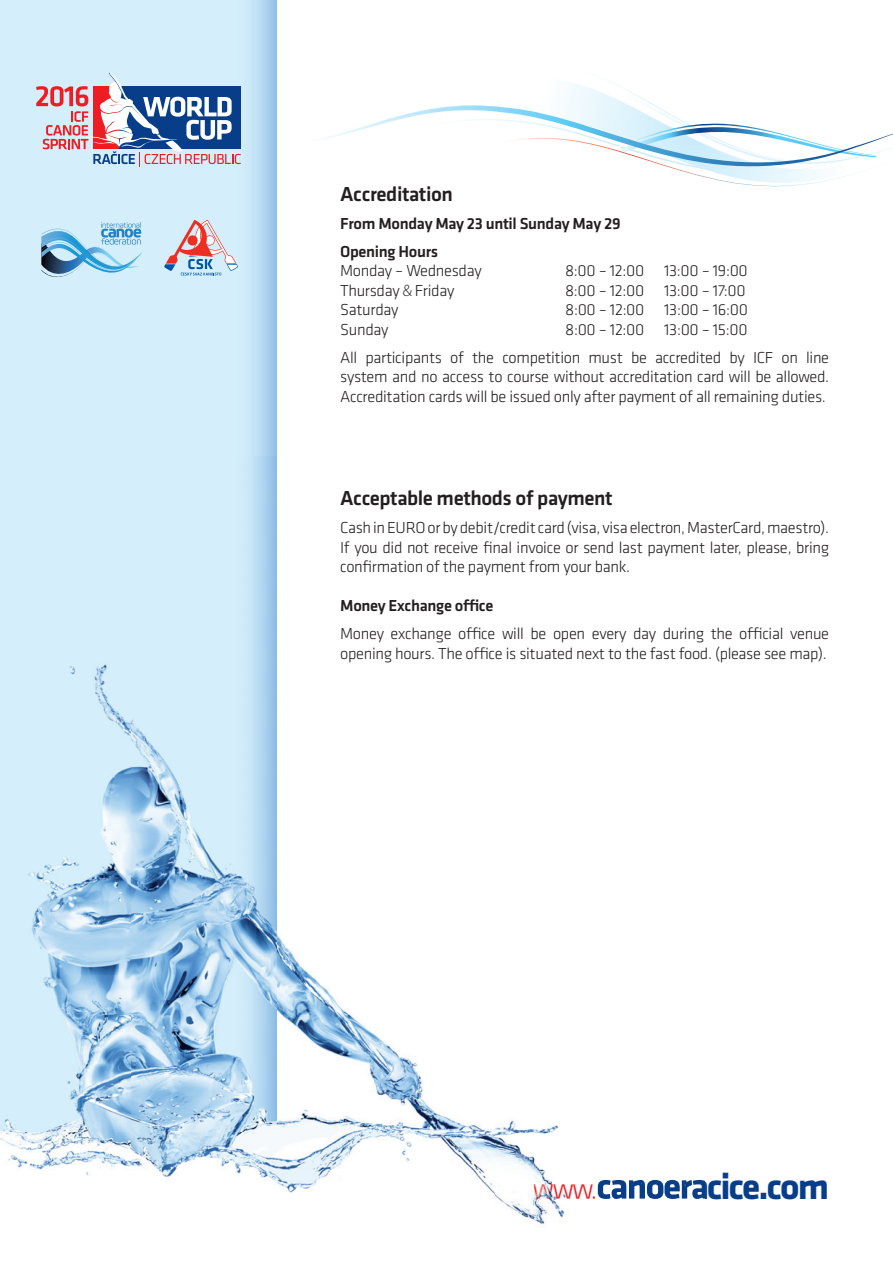
<style>
.page{position:relative;width:893px;height:1263px;background:#fff}
.page>*{position:absolute;margin:0;border:0;box-sizing:border-box;transform-origin:0 0}
.t1{font:700 37.5px "Klavika";letter-spacing:-.05em;color:#083e89}
.t2{font:500 21px "Klavika";letter-spacing:-.02em;color:#231f20}
.t3{font:300 16.5px/19.5px "Klavika";letter-spacing:-.02em;color:#231f20}
.t4{font:500 16.5px/28px "Klavika";letter-spacing:-.02em;color:#231f20}
.s1{font-family:"Myriad Pro"}
.s2{font-weight:300;font-size:30px;color:#ee1d23}
</style>
<div class="page">
<svg style="left:0;top:0;width:276px;height:456px;background:#ceeaf9"></svg>
<svg style="left:324px;top:78px;width:569px;height:109px"></svg>
<img style="left:276px;top:456px;width:39px;height:523px">
<img style="left:496px;top:1120px;width:69px;height:105px">
<img style="left:234px;top:979px;width:262px;height:218px">
<img style="left:0;top:1131px;width:234px;height:47px">
<img style="left:0;top:456px;width:276px;height:675px">
<img style="left:531px;top:1181px;width:34px;height:20px">
<img style="left:534px;top:1184px;width:32px;height:14px">
<img style="left:598px;top:1180px;width:107px;height:19px">
<svg style="left:41px;top:217px;width:101px;height:67px;background:#a2cde6"></svg>
<svg style="left:164px;top:220px;width:74px;height:55px;background:#cfc3ce"></svg>
<svg style="left:36px;top:72px;width:205px;height:95px;background:#a5a6c1"></svg>
<p class="t2" style="left:340px;top:186px;width:114px">Accreditation</p>
<p class="t4" style="left:340px;top:211px;width:282px">From Monday May 23 until Sunday May 29<br>Opening Hours</p>
<p class="t3" style="left:340px;top:262px;width:143px">Monday – Wednesday</p>
<p class="t3" style="left:565px;top:262px;width:184px">8:00 – 12:00 13:00 – 19:00</p>
<p class="t3" style="left:340px;top:282px;width:116px">Thursday <span class="s1">&amp;</span> Friday</p>
<p class="t3" style="left:565px;top:282px;width:182px">8:00 – 12:00 13:00 – 17:00</p>
<p class="t3" style="left:340px;top:301px;width:60px">Saturday</p>
<p class="t3" style="left:565px;top:301px;width:184px">8:00 – 12:00 13:00 – 16:00</p>
<p class="t3" style="left:340px;top:321px;width:50px">Sunday</p>
<p class="t3" style="left:340px;top:317px;width:490px;line-height:28px;text-indent:225px">8:00 – 12:00 13:00 – 15:00<br>All participants of the competition must be accredited by ICF on line</p>
<p class="t3" style="left:340px;top:368px;width:491px">system and no access to course without accreditation card will be allowed.<br>Accreditation cards will be issued only after payment of all remaining duties.</p>
<p class="t2" style="left:340px;top:491px;width:274px">Acceptable methods of payment</p>
<p class="t3" style="left:340px;top:519px;width:491px;text-align:justify">Cash in EURO or by debit/credit card (visa, visa electron, MasterCard, maestro).<br>If you did not receive final invoice or send last payment later, please, bring confirmation of the payment from your bank.</p>
<p class="t4" style="left:340px;top:593px;width:155px">Money Exchange office</p>
<p class="t3" style="left:340px;top:625px;width:490px">Money exchange office will be open every day during the official venue opening hours. The office is situated next to the fast food. (please see map).</p>
<h1 class="t1" style="left:533px;top:1172px;width:298px"><span class="s2">www.</span>canoeracice.com</h1>
</div>
